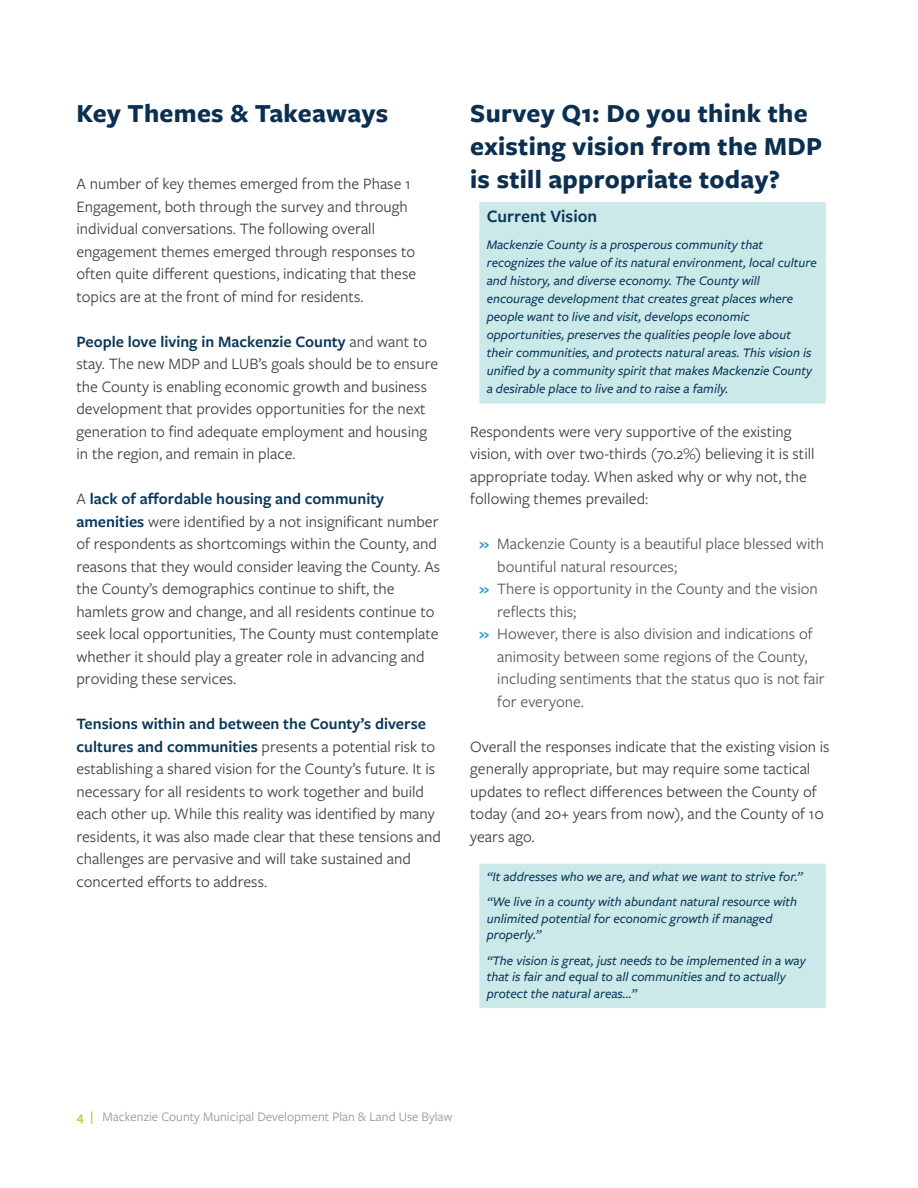
<style>
.page{position:relative;width:918px;height:1188px;background:#fff}
.page>*{position:absolute;margin:0;border:0;box-sizing:border-box;transform-origin:0 0}
._2_Header{font:700 27px/33px "Freight Sans Pro";letter-spacing:.01em;color:#0b2f50}
.Highlighted_Text{font:600 18px "Freight Sans Pro";color:#0a385a}
.Body{font:16.5px/22.5px "Freight Sans Pro";color:#3e3e3f}
.t1{font:16.5px/22.5px "Freight Sans Pro";color:#545557}
.Highlighted_Text-2{font:italic 500 13.5px/18px "Freight Sans Pro";color:#0a385a}
.t2{font:13.5px "Freight Sans Pro";color:#939598}
.s1{font-weight:600;color:#0a385a}
.s2{font-weight:600;color:#36a0d1}
.s3{font-weight:600;color:#b5d334}
</style>
<div class="page">
<div style="left:479px;top:202px;width:347px;height:32px;background:#cce9ea;border-radius:2px"></div>
<div style="left:479px;top:232px;width:347px;height:172px;background:#cce9ea;border-radius:2px"></div>
<div style="left:479px;top:864px;width:347px;height:27px;background:#cce9ea;border-radius:2px"></div>
<div style="left:479px;top:889px;width:347px;height:61px;background:#cce9ea;border-radius:2px"></div>
<div style="left:479px;top:948px;width:347px;height:60px;background:#cce9ea;border-radius:2px"></div>
<p class="_2_Header" style="left:76px;top:95px;width:313px">Key Themes &amp; Takeaways</p>
<p class="Body" style="left:76px;top:172px;width:341px">A number of key themes emerged from the Phase 1<br>Engagement, both through the survey and through individual conversations. The following overall engagement themes emerged through responses to often quite different questions, indicating that these topics are at the front of mind for residents.</p>
<p class="Body" style="left:76px;top:329px;width:363px"><span class="s1">People love living in Mackenzie County</span> and want to stay. The new MDP and LUB’s goals should be to ensure the County is enabling economic growth and business development that provides opportunities for the next generation to find adequate employment and housing in the region, and remain in place.</p>
<p class="Body" style="left:76px;top:487px;width:365px">A <span class="s1">lack of affordable housing and community amenities</span> were identified by a not insignificant number of respondents as shortcomings within the County, and reasons that they would consider leaving the County. As the County’s demographics continue to shift, the hamlets grow and change, and all residents continue to seek local opportunities, The County must contemplate whether it should play a greater role in advancing and providing these services.</p>
<p class="Body" style="left:76px;top:712px;width:366px"><span class="s1">Tensions within and between the County’s diverse cultures and communities</span> presents a potential risk to establishing a shared vision for the County’s future. It is necessary for all residents to work together and build each other up. While this reality was identified by many residents, it was also made clear that these tensions and challenges are pervasive and will take sustained and concerted efforts to address.</p>
<p class="_2_Header" style="left:470px;top:95px;width:353px">Survey Q1: Do you think the existing vision from the MDP is still appropriate today?</p>
<p class="Highlighted_Text" style="left:487px;top:204px;width:112px">Current Vision</p>
<p class="Highlighted_Text-2" style="left:487px;top:235px;width:332px">Mackenzie County is a prosperous community that recognizes the value of its natural environment, local culture and history, and diverse economy. The County will encourage development that creates great places where people want to live and visit, develops economic opportunities, preserves the qualities people love about their communities, and protects natural areas. This vision is unified by a community spirit that makes Mackenzie County a desirable place to live and to raise a family.</p>
<p class="Body" style="left:470px;top:419px;width:346px">Respondents were very supportive of the existing vision, with over two-thirds (70.2%) believing it is still appropriate today. When asked why or why not, the following themes prevailed:</p>
<p class="t1" style="left:497px;top:532px;width:328px;text-indent:-18px"><span class="s2">»</span> Mackenzie County is a beautiful place blessed with bountiful natural resources;</p>
<p class="t1" style="left:497px;top:577px;width:322px;text-indent:-18px"><span class="s2">»</span> There is opportunity in the County and the vision reflects this;</p>
<p class="t1" style="left:497px;top:622px;width:329px;text-indent:-18px"><span class="s2">»</span> However, there is also division and indications of animosity between some regions of the County, including sentiments that the status quo is not fair for everyone.</p>
<p class="Body" style="left:470px;top:734px;width:361px">Overall the responses indicate that the existing vision is generally appropriate, but may require some tactical updates to reflect differences between the County of today (and 20+ years from now), and the County of 10 years ago.</p>
<p class="Highlighted_Text-2" style="left:487px;top:867px;width:317px">“It addresses who we are, and what we want to strive for.”</p>
<p class="Highlighted_Text-2" style="left:487px;top:893px;width:312px;line-height:16.5px">“We live in a county with abundant natural resource with unlimited potential for economic growth if managed properly.”</p>
<p class="Highlighted_Text-2" style="left:487px;top:951px;width:321px;line-height:16.5px">“The vision is great, just needs to be implemented in a way that is fair and equal to all communities and to actually protect the natural areas...”</p>
<p class="t2" style="left:76px;top:1107px;width:377px"><span class="s3">4 |</span> Mackenzie County Municipal Development Plan &amp; Land Use Bylaw</p>
</div>
